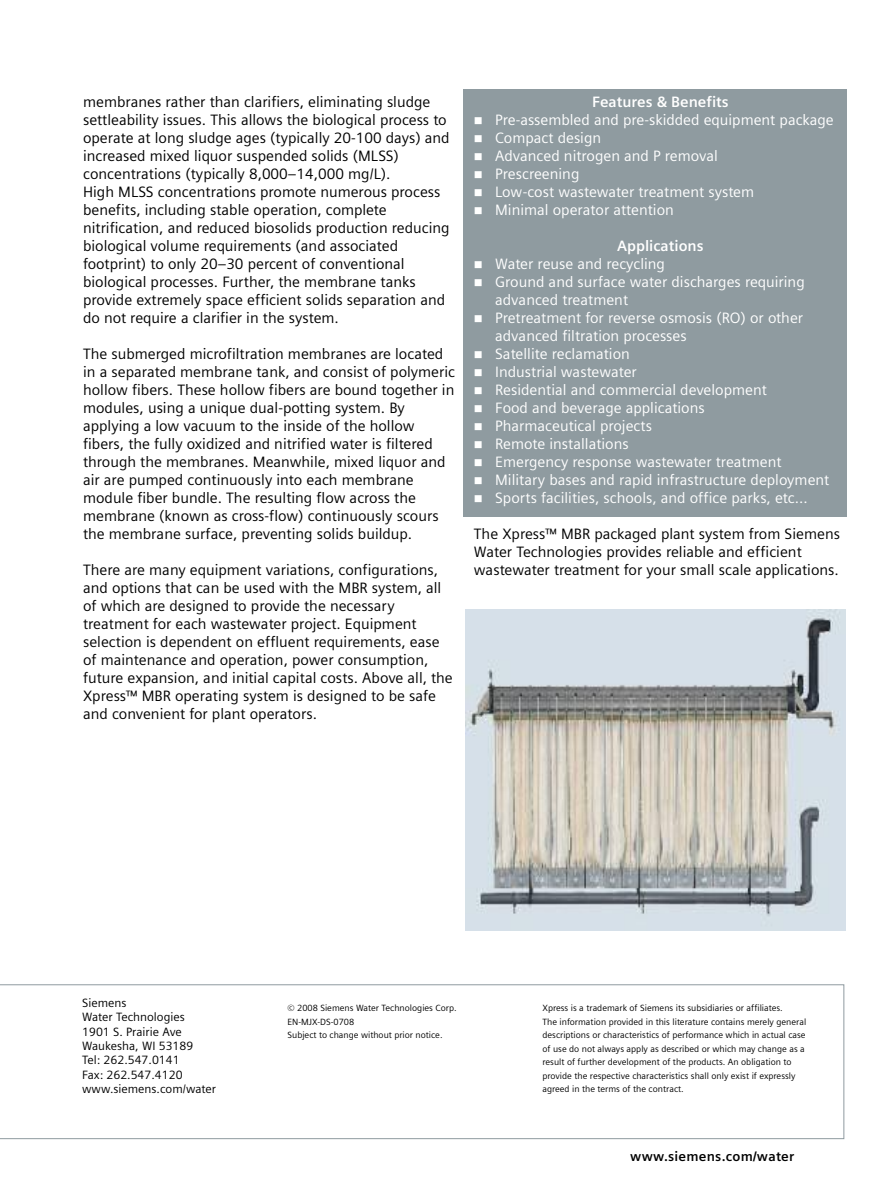
<style>
.page{position:relative;width:893px;height:1191px;background:#fff}
.page>*{position:absolute;margin:0;border:0;box-sizing:border-box;transform-origin:0 0}
.t1{font:15px/18px "Siemens Sans";color:#000}
.t2{font:15px/18px "Siemens Sans";color:#fff}
.t3{font:700 15px "Siemens Sans";color:#fff}
.t4{font:700 13.5px "Siemens Sans";letter-spacing:.015em;color:#000}
.t5{font:12px/14.4px "Siemens Sans";color:#000}
.t6{font:9px/13.5px "Siemens Sans";color:#000}
</style>
<div class="page">
<div style="left:463px;top:89px;width:384px;height:428px;background:#8f9ba0"></div>
<svg style="left:0;top:984px;width:844px;height:155px"></svg>
<img style="left:466px;top:610px;width:380px;height:320px">
<p class="t1" style="left:83px;top:92px;width:368px">membranes rather than clarifiers, eliminating sludge settleability issues. This allows the biological process to operate at long sludge ages (typically 20-100 days) and increased mixed liquor suspended solids (MLSS) concentrations (typically 8,000–14,000 mg/L).<br>High MLSS concentrations promote numerous process benefits, including stable operation, complete nitrification, and reduced biosolids production reducing biological volume requirements (and associated footprint) to only 20–30 percent of conventional biological processes. Further, the membrane tanks provide extremely space efficient solids separation and do not require a clarifier in the system.</p>
<p class="t1" style="left:83px;top:344px;width:373px">The submerged microfiltration membranes are located in a separated membrane tank, and consist of polymeric hollow fibers. These hollow fibers are bound together in modules, using a unique dual-potting system. By applying a low vacuum to the inside of the hollow fibers, the fully oxidized and nitrified water is filtered through the membranes. Meanwhile, mixed liquor and air are pumped continuously into each membrane module fiber bundle. The resulting flow across the membrane (known as cross-flow) continuously scours the membrane surface, preventing solids buildup.</p>
<p class="t1" style="left:83px;top:560px;width:371px">There are many equipment variations, configurations, and options that can be used with the MBR system, all of which are designed to provide the necessary treatment for each wastewater project. Equipment selection is dependent on effluent requirements, ease of maintenance and operation, power consumption, future expansion, and initial capital costs. Above all, the Xpress™ MBR operating system is designed to be safe and convenient for plant operators.</p>
<p class="t3" style="left:592px;top:93px;width:138px">Features &amp; Benefits</p>
<p class="t2" style="left:495px;top:110px;width:340px">Pre-assembled and pre-skidded equipment package<br>Compact design<br>Advanced nitrogen and P removal<br>Prescreening<br>Low-cost wastewater treatment system<br>Minimal operator attention</p>
<p class="t3" style="left:617px;top:237px;width:88px">Applications</p>
<p class="t2" style="left:495px;top:254px;width:336px">Water reuse and recycling<br>Ground and surface water discharges requiring advanced treatment<br>Pretreatment for reverse osmosis (RO) or other advanced filtration processes<br>Satellite reclamation<br>Industrial wastewater<br>Residential and commercial development<br>Food and beverage applications<br>Pharmaceutical projects<br>Remote installations<br>Emergency response wastewater treatment Military bases and rapid infrastructure deployment Sports facilities, schools, and office parks, etc…</p>
<p class="t1" style="left:474px;top:524px;width:368px">The Xpress™ MBR packaged plant system from Siemens<br>Water Technologies provides reliable and efficient wastewater treatment for your small scale applications.</p>
<p class="t5" style="left:82px;top:995px;width:135px">Siemens<br>Water Technologies<br>1901 S. Prairie Ave<br>Waukesha, WI 53189<br>Tel: 262.547.0141<br>Fax: 262.547.4120 www.siemens.com/water</p>
<p class="t6" style="left:287px;top:1001px;width:171px">© 2008 Siemens Water Technologies Corp.<br>EN-MJX-DS-0708<br>Subject to change without prior notice.</p>
<p class="t6" style="left:542px;top:1001px;width:265px">Xpress is a trademark of Siemens its subsidiaries or affiliates.<br>The information provided in this literature contains merely general descriptions or characteristics of performance which in actual case of use do not always apply as described or which may change as a result of further development of the products. An obligation to provide the respective characteristics shall only exist if expressly agreed in the terms of the contract.</p>
<p class="t4" style="left:630px;top:1148px;width:165px">www.siemens.com/water</p>
</div>
